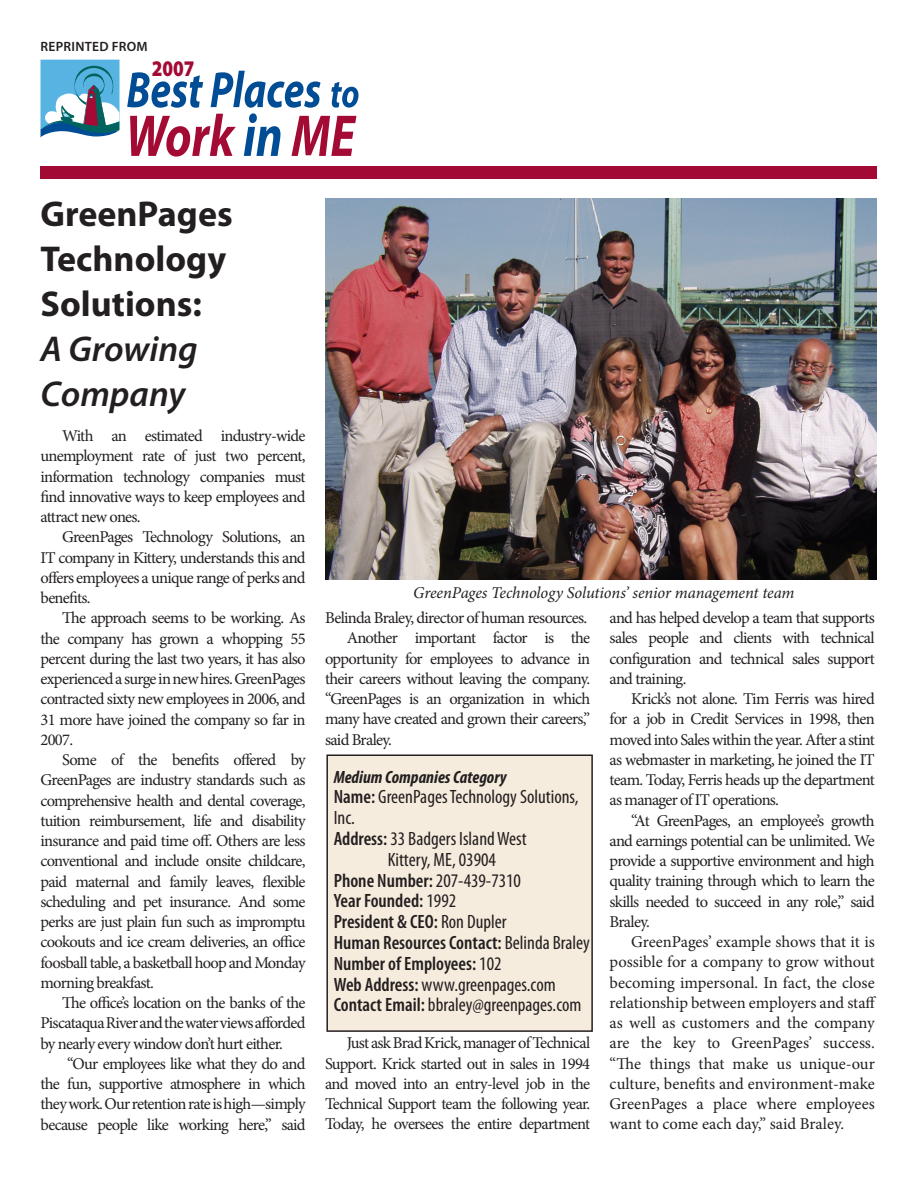
<style>
.page{position:relative;width:918px;height:1188px;background:#fff}
.page>*{position:absolute;margin:0;border:0;box-sizing:border-box;transform-origin:0 0}
.Headline{font:700 36px/45px "Myriad Pro";color:#231f20}
.t1{font:900 22.35px "Myriad Pro";color:#a30a34;scale:.83 1}
.Stats{font:condensed 19.35px/20.9px "Myriad Pro";color:#231f20}
.Stats-2{font:600 condensed 19.35px "Myriad Pro";color:#231f20}
.Stats_ranking{font:italic 700 condensed 17.85px "Myriad Pro";color:#231f20}
.Paragraph_Style_1{font:16.5px/20.2px "Minion Pro";letter-spacing:-.04em;color:#231f20;text-align:justify}
.cutline{font:italic 16.5px "Minion Pro";letter-spacing:-.005em;color:#231f20}
.Stats-3{font:600 13.5px "Myriad Pro";letter-spacing:.02em;color:#231f20}
.s1{font-weight:600;font-style:italic}
.s2{font-weight:600}
.s3{font-weight:400}
</style>
<div class="page">
<div style="left:40px;top:166px;width:838px;height:12px;background:#a20935"></div>
<svg style="left:127px;top:71px;width:232px;height:86px"></svg>
<svg style="left:40px;top:60px;width:80px;height:78px"></svg>
<div style="left:327px;top:755px;width:265px;height:276px;background:#f6ecdd"></div>
<div style="left:326px;top:754px;width:267px;height:278px;border:2px solid #231f20"></div>
<img style="left:325px;top:199px;width:551px;height:380px">
<p class="Stats-3" style="left:41px;top:38px;width:109px">REPRINTED FROM</p>
<p class="t1" style="left:152px;top:53px;width:53px">2007</p>
<p class="Headline" style="left:40px;top:190px;width:194px">GreenPages<br>Technology<br>Solutions:<br><span class="s1">A Growing<br>Company</span></p>
<p class="Paragraph_Style_1" style="left:40px;top:426px;width:267px;text-indent:22px">With an estimated industry-wide unemployment rate of just two percent, information technology companies must find innovative ways to keep employees and attract new ones.</p>
<p class="Paragraph_Style_1" style="left:40px;top:527px;width:267px;text-indent:22px">GreenPages Technology Solutions, an IT company in Kittery, understands this and offers employees a unique range of perks and benefits.</p>
<p class="Paragraph_Style_1" style="left:40px;top:608px;width:267px;text-indent:22px">The approach seems to be working. As the company has grown a whopping 55 percent during the last two years, it has also experienced a surge in new hires. GreenPages contracted sixty new employees in 2006, and 31 more have joined the company so far in 2007.</p>
<p class="Paragraph_Style_1" style="left:40px;top:750px;width:267px;text-indent:22px">Some of the benefits offered by GreenPages are industry standards such as comprehensive health and dental coverage, tuition reimbursement, life and disability insurance and paid time off. Others are less conventional and include onsite childcare, paid maternal and family leaves, flexible scheduling and pet insurance. And some perks are just plain fun such as impromptu cookouts and ice cream deliveries, an office foosball table, a basketball hoop and Monday morning breakfast.</p>
<p class="Paragraph_Style_1" style="left:40px;top:993px;width:267px;text-indent:22px">The office’s location on the banks of the Piscataqua River and the water views afforded by nearly every window don’t hurt either.</p>
<p class="Paragraph_Style_1" style="left:40px;top:1054px;width:267px;text-indent:27px">“Our employees like what they do and the fun, supportive atmosphere in which they work. Our retention rate is high—simply because people like working here,” said</p>
<p class="cutline" style="left:413px;top:582px;width:383px">GreenPages Technology Solutions’ senior management team</p>
<p class="Paragraph_Style_1" style="left:325px;top:608px;width:264px">Belinda Braley, director of human resources.</p>
<p class="Paragraph_Style_1" style="left:325px;top:628px;width:267px;text-indent:22px">Another important factor is the opportunity for employees to advance in their careers without leaving the company. “GreenPages is an organization in which many have created and grown their careers,” said Braley.</p>
<p class="Stats_ranking" style="left:334px;top:766px;width:175px">Medium Companies Category</p>
<p class="Stats" style="left:334px;top:786px;width:246px"><span class="s2">Name:</span> GreenPages Technology Solutions,<br>Inc.</p>
<p class="Stats" style="left:334px;top:828px;width:194px"><span class="s2">Address:</span> 33 Badgers Island West</p>
<p class="Stats" style="left:388px;top:849px;width:110px">Kittery, ME, 03904</p>
<p class="Stats-2" style="left:334px;top:870px;width:189px">Phone Number: <span class="s3">207-439-7310</span></p>
<p class="Stats-2" style="left:334px;top:890px;width:124px">Year Founded: <span class="s3">1992</span></p>
<p class="Stats-2" style="left:334px;top:911px;width:175px">President &amp; CEO: <span class="s3">Ron Dupler</span></p>
<p class="Stats-2" style="left:334px;top:932px;width:258px">Human Resources Contact: <span class="s3">Belinda Braley</span></p>
<p class="Stats-2" style="left:334px;top:953px;width:169px">Number of Employees: <span class="s3">102</span></p>
<p class="Stats" style="left:334px;top:974px;width:224px"><span class="s2">Web Address:</span> www.greenpages.com</p>
<p class="Stats" style="left:334px;top:994px;width:249px"><span class="s2">Contact Email:</span> bbraley@greenpages.com</p>
<p class="Paragraph_Style_1" style="left:325px;top:1033px;width:267px;text-indent:22px">Just ask Brad Krick, manager of Technical Support. Krick started out in sales in 1994 and moved into an entry-level job in the Technical Support team the following year.<br>Today, he oversees the entire department</p>
<p class="Paragraph_Style_1" style="left:610px;top:608px;width:267px">and has helped develop a team that supports sales people and clients with technical configuration and technical sales support and training.</p>
<p class="Paragraph_Style_1" style="left:610px;top:689px;width:267px;text-indent:22px">Krick’s not alone. Tim Ferris was hired for a job in Credit Services in 1998, then moved into Sales within the year. After a stint as webmaster in marketing, he joined the IT team. Today, Ferris heads up the department as manager of IT operations.</p>
<p class="Paragraph_Style_1" style="left:610px;top:810px;width:267px;text-indent:22px">“At GreenPages, an employee’s growth and earnings potential can be unlimited. We provide a supportive environment and high quality training through which to learn the skills needed to succeed in any role,” said Braley.</p>
<p class="Paragraph_Style_1" style="left:610px;top:932px;width:268px;text-indent:22px">GreenPages’ example shows that it is possible for a company to grow without becoming impersonal. In fact, the close relationship between employers and staff as well as customers and the company are the key to GreenPages’ success. “The things that make us unique-our culture, benefits and environment-make GreenPages a place where employees want to come each day,” said Braley.</p>
</div>
